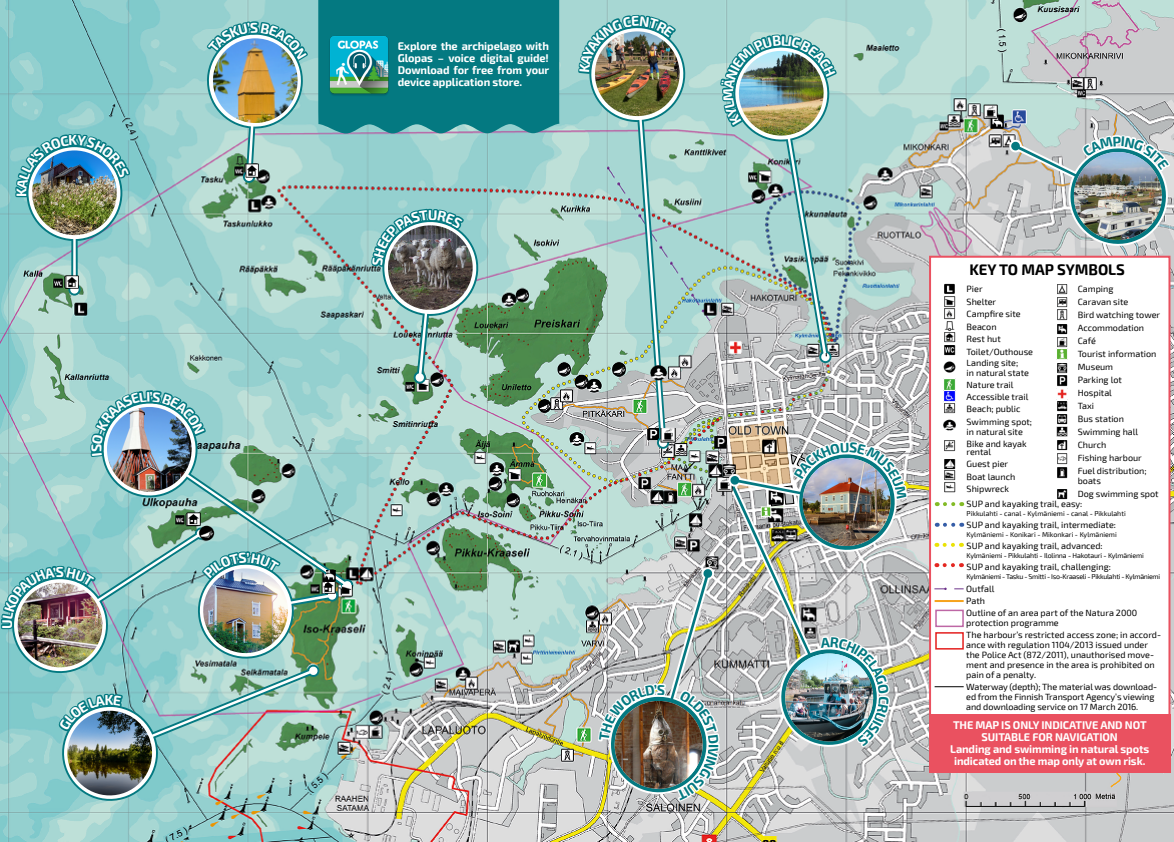
<style>
.page{position:relative;width:1174px;height:842px;background:#fff}
.page>*{position:absolute;margin:0;border:0;box-sizing:border-box;transform-origin:0 0}
.t1{font:700 15px "Exo 2";color:#000}
.t2{font:700 14px "Exo 2";color:#fff}
.t3{font:700 14px "Exo 2";color:#047981}
.t4{font:700 11px/12px "Exo 2";letter-spacing:-.01em;color:#fff;text-align:center}
.t5{font:9px/13px "Exo 2";color:#000}
.t6{font:7px "Exo 2";color:#000}
.t7{font:7px "Exo 2";letter-spacing:-.04em;color:#000}
.t8{font:7px "Exo 2";letter-spacing:-.02em;color:#000}
</style>
<div class="page">
<img style="left:0;top:0;width:1174px;height:842px">
<div style="left:929px;top:256px;width:241px;height:517px;background:#fff;border:2px solid #ea5160"></div>
<div style="left:929px;top:714px;width:241px;height:59px;background:#ea5160"></div>
<svg style="left:944px;top:283px;width:11px;height:72px"></svg>
<svg style="left:943px;top:361px;width:12px;height:12px"></svg>
<svg style="left:944px;top:440px;width:11px;height:11px"></svg>
<svg style="left:934px;top:588px;width:12px;height:2px"></svg>
<hr style="left:934px;top:600px;width:29px;height:2px;background:#f6a31c">
<svg style="left:934px;top:686px;width:29px;height:1px"></svg>
<div style="left:935px;top:632px;width:28px;height:18px;border:2px solid #e41f1e"></div>
<div style="left:935px;top:610px;width:28px;height:17px;border:2px solid #be67a5"></div>
<svg style="left:1057px;top:489px;width:10px;height:10px"></svg>
<svg style="left:1056px;top:284px;width:11px;height:194px"></svg>
<svg style="left:945px;top:502px;width:17px;height:4px"></svg>
<svg style="left:945px;top:523px;width:17px;height:4px"></svg>
<svg style="left:944px;top:543px;width:18px;height:4px"></svg>
<svg style="left:944px;top:563px;width:18px;height:4px"></svg>
<svg style="left:943px;top:379px;width:12px;height:52px"></svg>
<svg style="left:95px;top:395px;width:259px;height:197px"></svg>
<svg style="left:587px;top:24px;width:99px;height:425px"></svg>
<svg style="left:944px;top:459px;width:11px;height:34px"></svg>
<img style="left:186px;top:512px;width:15px;height:15px">
<img style="left:660px;top:428px;width:15px;height:7px">
<img style="left:989px;top:113px;width:15px;height:16px">
<img style="left:983px;top:104px;width:15px;height:15px">
<img style="left:199px;top:525px;width:15px;height:2px">
<img style="left:651px;top:364px;width:15px;height:16px">
<div style="left:318px;top:0;width:241px;height:134px;background:#047981"></div>
<img style="left:322px;top:29px;width:73px;height:71px">
<img style="left:727px;top:414px;width:70px;height:21px">
<img style="left:17px;top:135px;width:112px;height:161px">
<img style="left:206px;top:23px;width:100px;height:160px">
<img style="left:92px;top:392px;width:112px;height:105px">
<img style="left:3px;top:527px;width:350px;height:280px">
<img style="left:372px;top:210px;width:108px;height:174px">
<img style="left:579px;top:16px;width:102px;height:102px">
<img style="left:721px;top:36px;width:114px;height:328px">
<img style="left:1008px;top:136px;width:166px;height:117px">
<img style="left:599px;top:435px;width:307px;height:365px">
<h2 class="t2" style="left:-1px;top:629px;width:11px;rotate:-90deg">U</h2>
<h2 class="t2" style="left:56px;top:564px;width:10px">S</h2>
<p class="t4" style="left:398px;top:41px;width:153px;text-align:justify">Explore the archipelago with Glopas – voice digital guide!<br>Download for free from your device application store.</p>
<h2 class="t3" style="left:721px;top:743px;width:6px;rotate:90deg">I</h2>
<h1 class="t1" style="left:969px;top:261px;width:157px">KEY TO MAP SYMBOLS</h1>
<p class="t5" style="left:966px;top:283px;width:56px;line-height:12.4px">Pier<br>Shelter<br>Campfire site<br>Beacon<br>Rest hut</p>
<p class="t5" style="left:966px;top:346px;width:68px;line-height:11px">Toilet/Outhouse<br>Landing site;</p>
<p class="t5" style="left:966px;top:367px;width:67px;line-height:12.2px">in natural state<br>Nature trail<br>Accessible trail<br>Beach; public<br>Swimming spot;</p>
<p class="t5" style="left:966px;top:426px;width:62px;line-height:12px">in natural site<br>Bike and kayak</p>
<p class="t5" style="left:966px;top:446px;width:50px;line-height:12.3px">rental<br>Guest pier<br>Boat launch<br>Shipwreck</p>
<p class="t5" style="left:1077px;top:283px;width:84px">Camping<br>Caravan site<br>Bird watching tower<br>Accommodation<br>Café<br>Tourist information<br>Museum<br>Parking lot<br>Hospital<br>Taxi<br>Bus station<br>Swimming hall<br>Church<br>Fishing harbour<br>Fuel distribution;</p>
<p class="t5" style="left:1077px;top:474px;width:82px">boats<br>Dog swimming spot</p>
<p class="t5" style="left:966px;top:498px;width:117px">SUP and kayaking trail, easy:</p>
<p class="t6" style="left:966px;top:510px;width:161px">Pikkulahti - canal - Kylmäniemi - canal - Pikkulahti</p>
<p class="t5" style="left:966px;top:519px;width:151px">SUP and kayaking trail, intermediate:</p>
<p class="t6" style="left:966px;top:531px;width:152px">Kylmäniemi - Konikari - Mikonkari - Kylmäniemi</p>
<p class="t5" style="left:966px;top:540px;width:137px">SUP and kayaking trail, advanced:</p>
<p class="t8" style="left:966px;top:552px;width:179px">Kylmäniemi - Pikkulahti - Ilolinna - Hakotauri - Kylmäniemi</p>
<p class="t5" style="left:966px;top:561px;width:146px">SUP and kayaking trail, challenging:</p>
<p class="t7" style="left:966px;top:573px;width:195px">Kylmäniemi - Tasku - Smitti - Iso-Kraaseli - Pikkulahti - Kylmäniemi</p>
<p class="t5" style="left:966px;top:583px;width:172px;line-height:12px">Outfall<br>Path<br>Outline of an area part of the Natura 2000</p>
<p class="t5" style="left:966px;top:617px;width:196px;line-height:12px">protection programme<br>The harbour’s restricted access zone; in accord-</p>
<p class="t5" style="left:966px;top:640px;width:190px;line-height:10px">ance with regulation 1104/2013 issued under the Police Act (872/2011), unauthorised move&shy;ment and presence in the area is prohibited on pain of a penalty.</p>
<p class="t5" style="left:966px;top:682px;width:192px;line-height:10px">Waterway (depth); The material was download&shy;ed from the Finnish Transport Agency’s viewing and downloading service on 17 March 2016.</p>
<p class="t4" style="left:950px;top:719px;width:200px">THE MAP IS ONLY INDICATIVE AND NOT SUITABLE FOR NAVIGATION<br>Landing and swimming in natural spots indicated on the map only at own risk.</p>
</div>
